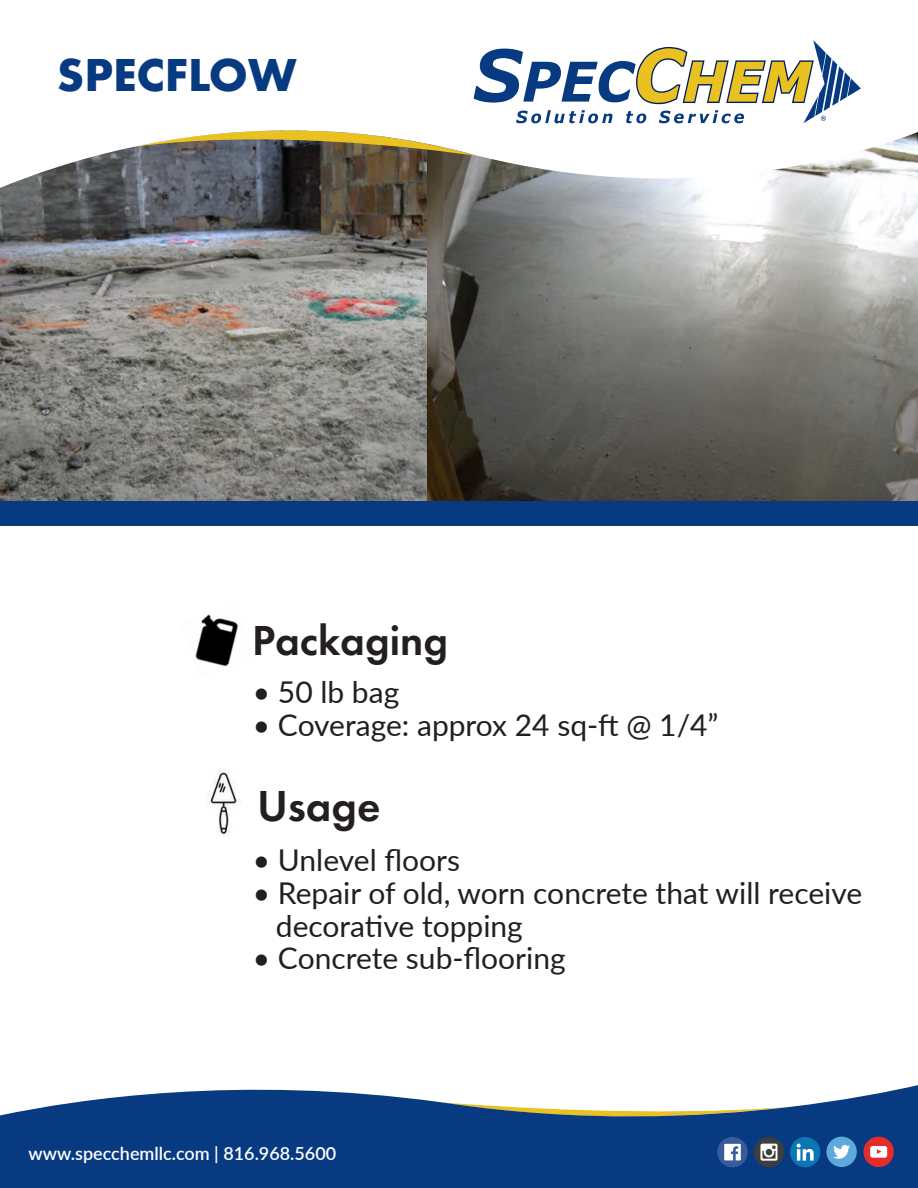
<style>
.page{position:relative;width:918px;height:1188px;background:#fff}
.page>*{position:absolute;margin:0;border:0;box-sizing:border-box;transform-origin:0 0}
.t1{font:700 48px "Futura PT";color:#083a82}
.t2{font:600 45px "Futura PT";color:#231f20}
.t3{font:600 43.5px "Futura PT";color:#231f20}
.t4{font:30px/32.8px "Lato";color:#231f20}
.t5{font:600 18px "Lato";color:#fff}
</style>
<div class="page">
<img style="left:0;top:205px;width:427px;height:296px">
<img style="left:427px;top:205px;width:491px;height:296px">
<svg style="left:0;top:132px;width:918px;height:73px"></svg>
<svg style="left:0;top:1085px;width:918px;height:103px;fill:#083a82"></svg>
<svg style="left:130px;top:40px;width:731px;height:116px"></svg>
<div style="left:826px;top:1137px;width:31px;height:30px;background:#5da9dc;border-radius:50%"></div>
<svg style="left:833px;top:1145px;width:17px;height:14px"></svg>
<div style="left:790px;top:1137px;width:30px;height:30px;background:#0a77b4;border-radius:50%"></div>
<svg style="left:797px;top:1144px;width:17px;height:17px"></svg>
<div style="left:754px;top:1137px;width:30px;height:30px;background:#3e3e3f;border-radius:50%"></div>
<svg style="left:760px;top:1144px;width:18px;height:17px"></svg>
<div style="left:717px;top:1137px;width:31px;height:30px;background:#395b9b;border-radius:50%"></div>
<svg style="left:724px;top:1144px;width:17px;height:16px"></svg>
<div style="left:863px;top:1137px;width:31px;height:30px;background:#e62c28;border-radius:50%"></div>
<svg style="left:870px;top:1146px;width:17px;height:12px"></svg>
<div style="left:0;top:501px;width:918px;height:25px;background:#083a82"></div>
<img style="left:207px;top:770px;width:34px;height:65px">
<img style="left:195px;top:614px;width:44px;height:53px">
<h1 class="t1" style="left:57px;top:44px;width:241px">SPECFLOW</h1>
<h3 class="t3" style="left:252px;top:613px;width:197px">Packaging</h3>
<p class="t4" style="left:253px;top:674px;width:148px">• 50 lb bag</p>
<p class="t4" style="left:253px;top:707px;width:467px">• Coverage: approx 24 sq-ft @ 1/4”</p>
<h2 class="t2" style="left:257px;top:777px;width:125px">Usage</h2>
<p class="t4" style="left:253px;top:842px;width:209px">• Unlevel floors</p>
<p class="t4" style="left:276px;top:875px;width:588px;text-indent:-23px">• Repair of old, worn concrete that will receive decorative topping</p>
<p class="t4" style="left:253px;top:941px;width:314px">• Concrete sub-flooring</p>
<p class="t5" style="left:28px;top:1140px;width:309px">www.specchemllc.com | 816.968.5600</p>
</div>
